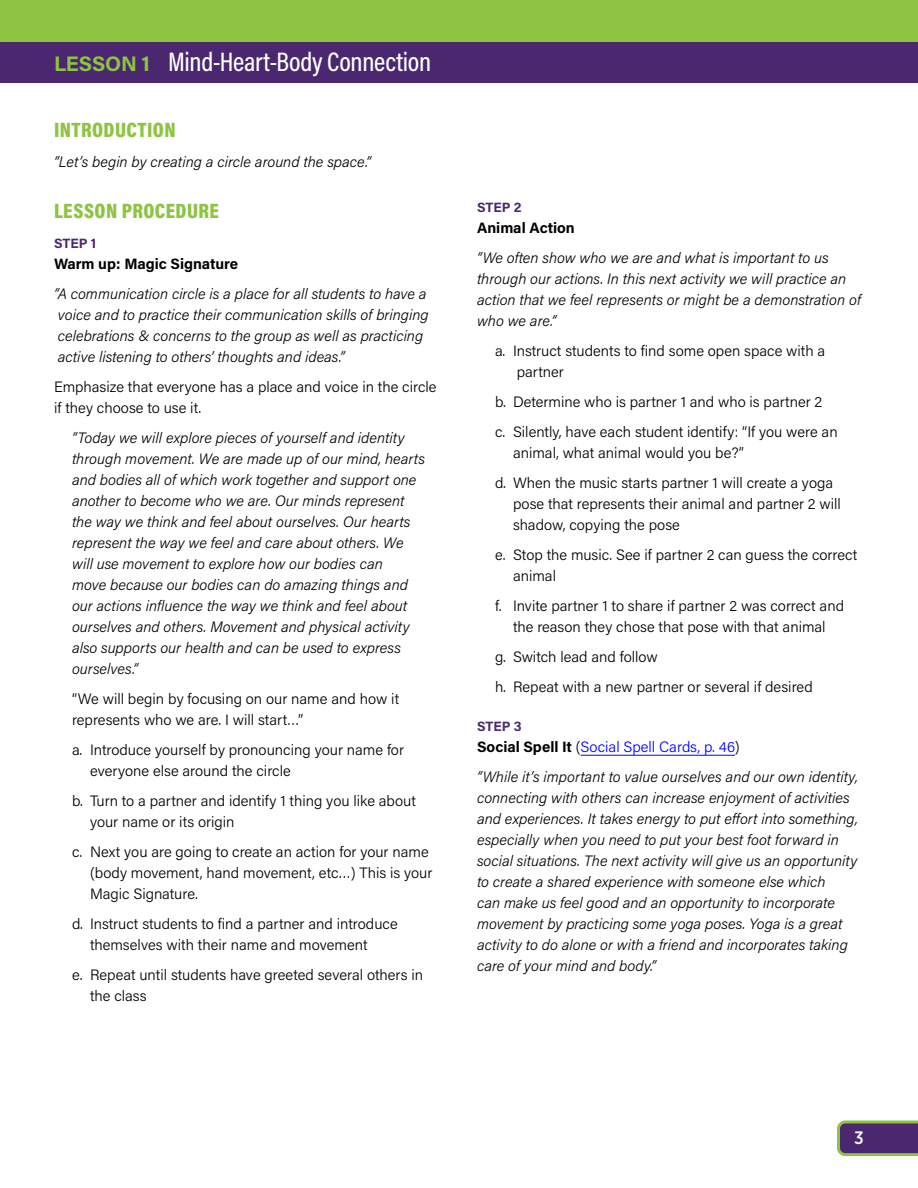
<style>
.page{position:relative;width:918px;height:1188px;background:#fff}
.page>*{position:absolute;margin:0;border:0;box-sizing:border-box;transform-origin:0 0}
.t1{font:500 27px "Acumin Pro Cond";letter-spacing:-.01em;color:#fff}
.t2{font:900 21px "Acumin Pro Cond";letter-spacing:.02em;color:#8dc442}
.t3{font:500 18px "Gotham Narrow";color:#fff}
.t4{font:italic 300 15px/21px "Acumin Pro";color:#000}
.t5{font:300 15px/21px "Acumin Pro";color:#000}
.t6{font:700 15px "Acumin Pro";color:#000}
.t7{font:700 13.5px "Acumin Pro";letter-spacing:-.005em;color:#4a276f}
.s1{font-family:"Acumin Pro";font-weight:700;font-size:21px;color:#8dc442}
.s2{font-weight:700;font-style:normal}
.s3{font-style:normal}
.s4{font-style:normal;color:#00f}
</style>
<div class="page">
<svg style="left:837px;top:1120px;width:81px;height:36px;background:#5a4969"></svg>
<hr style="left:581px;top:755px;width:154px;height:1px;background:#00f">
<div style="left:0;top:41px;width:918px;height:41px;background:#4a276f"></div>
<div style="left:0;top:0;width:918px;height:41px;background:#8dc442"></div>
<h1 class="t1" style="left:54px;top:44px;width:379px"><span class="s1">LESSON 1</span> Mind-Heart-Body Connection</h1>
<h2 class="t2" style="left:54px;top:116px;width:123px">INTRODUCTION</h2>
<p class="t4" style="left:54px;top:151px;width:319px">“Let’s begin by creating a circle around the space.”</p>
<h2 class="t2" style="left:54px;top:197px;width:166px">LESSON PROCEDURE</h2>
<p class="t7" style="left:54px;top:234px;width:44px">STEP 1</p>
<p class="t6" style="left:54px;top:253px;width:186px">Warm up: Magic Signature</p>
<p class="t4" style="left:54px;top:282px;width:376px">“A communication circle is a place for all students to have a voice and to practice their communication skills of bringing celebrations &amp; concerns to the group as well as practicing active listening to others’ thoughts and ideas.”</p>
<p class="t5" style="left:54px;top:375px;width:384px">Emphasize that everyone has a place and voice in the circle if they choose to use it.</p>
<p class="t4" style="left:72px;top:426px;width:355px">“Today we will explore pieces of yourself and identity through movement. We are made up of our mind, hearts and bodies all of which work together and support one another to become who we are. Our minds represent the way we think and feel about ourselves. Our hearts represent the way we feel and care about others. We will use movement to explore how our bodies can<br>move because our bodies can do amazing things and our actions influence the way we think and feel about ourselves and others. Movement and physical activity also supports our health and can be used to express ourselves.”</p>
<p class="t5" style="left:72px;top:687px;width:329px">“We will begin by focusing on our name and how it represents who we are. I will start…”</p>
<p class="t5" style="left:90px;top:738px;width:316px;text-indent:-18px">a. Introduce yourself by pronouncing your name for everyone else around the circle</p>
<p class="t5" style="left:90px;top:789px;width:328px;text-indent:-18px">b. Turn to a partner and identify 1 thing you like about your name or its origin</p>
<p class="t5" style="left:90px;top:840px;width:344px;text-indent:-18px">c. Next you are going to create an action for your name (body movement, hand movement, etc…) This is your<br>Magic Signature.</p>
<p class="t5" style="left:90px;top:912px;width:309px;text-indent:-18px">d. Instruct students to find a partner and introduce themselves with their name and movement</p>
<p class="t5" style="left:90px;top:963px;width:335px;text-indent:-18px">e. Repeat until students have greeted several others in the class</p>
<p class="t7" style="left:477px;top:198px;width:46px">STEP 2</p>
<p class="t6" style="left:477px;top:217px;width:99px">Animal Action</p>
<p class="t4" style="left:477px;top:247px;width:385px">“We often show who we are and what is important to us through our actions. In this next activity we will practice an action that we feel represents or might be a demonstration of who we are.”</p>
<p class="t5" style="left:517px;top:340px;width:310px;text-indent:-22px">a. Instruct students to find some open space with a partner</p>
<p class="t5" style="left:495px;top:386px;width:344px;line-height:30px">b. Determine who is partner 1 and who is partner 2<br>c. Silently, have each student identify: “If you were an</p>
<p class="t5" style="left:495px;top:437px;width:340px;line-height:30px;text-indent:18px">animal, what animal would you be?”<br>d. When the music starts partner 1 will create a yoga</p>
<p class="t5" style="left:513px;top:493px;width:329px">pose that represents their animal and partner 2 will shadow, copying the pose</p>
<p class="t5" style="left:513px;top:544px;width:346px;text-indent:-18px">e. Stop the music. See if partner 2 can guess the correct animal</p>
<p class="t5" style="left:495px;top:595px;width:351px;text-align:center">f. Invite partner 1 to share if partner 2 was correct and the reason they chose that pose with that animal</p>
<p class="t5" style="left:495px;top:641px;width:319px;line-height:30px">g. Switch lead and follow<br>h. Repeat with a new partner or several if desired</p>
<p class="t7" style="left:477px;top:717px;width:46px">STEP 3</p>
<p class="t4" style="left:477px;top:731px;width:382px;line-height:30px"><span class="s2">Social Spell It</span> <span class="s3">(</span><span class="s4">Social Spell Cards, p. 46</span><span class="s3">)<br></span>“While it’s important to value ourselves and our own identity,</p>
<p class="t4" style="left:477px;top:787px;width:382px">connecting with others can increase enjoyment of activities and experiences. It takes energy to put effort into something, especially when you need to put your best foot forward in social situations. The next activity will give us an opportunity to create a shared experience with someone else which<br>can make us feel good and an opportunity to incorporate movement by practicing some yoga poses. Yoga is a great activity to do alone or with a friend and incorporates taking care of your mind and body.”</p>
<p class="t3" style="left:854px;top:1126px;width:11px">3</p>
</div>
